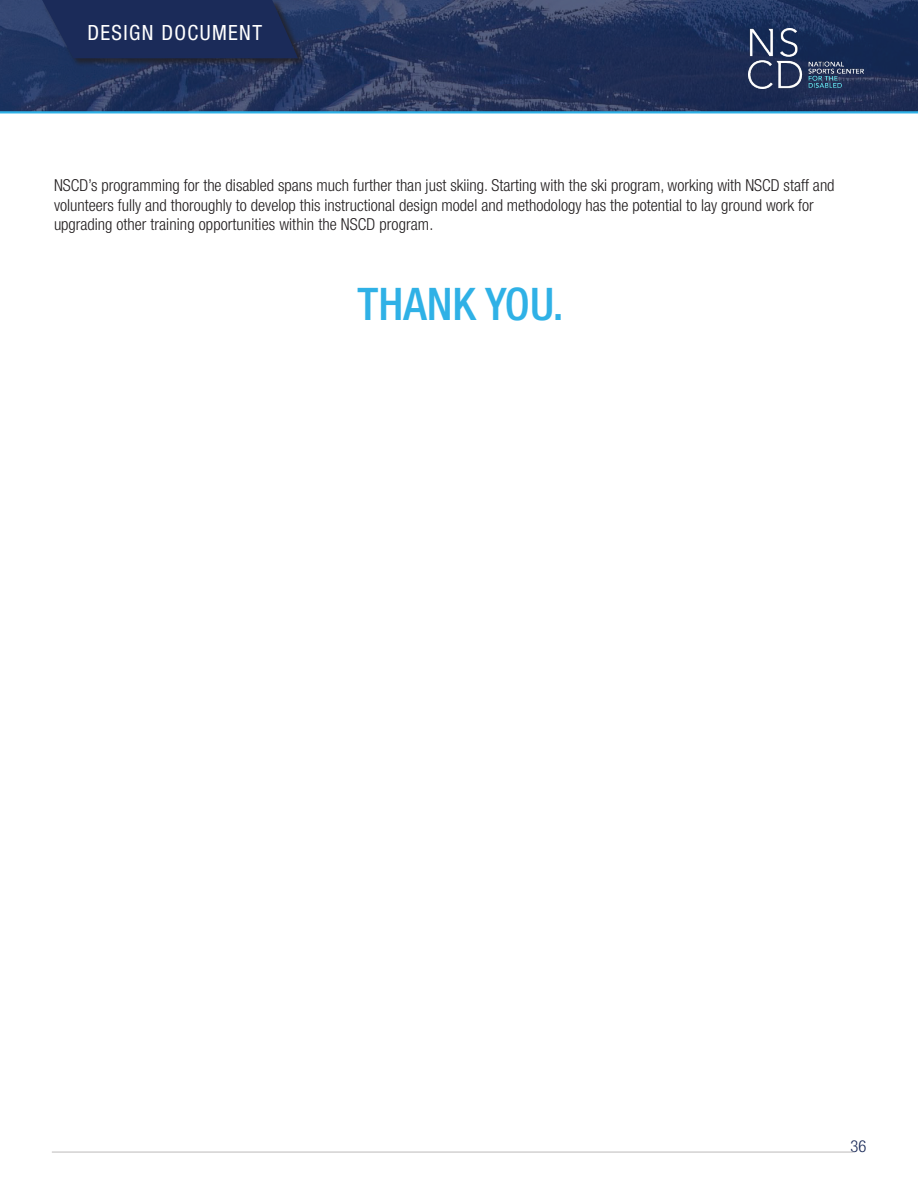
<style>
.page{position:relative;width:918px;height:1188px;background:#fff}
.page>*{position:absolute;margin:0;border:0;box-sizing:border-box;transform-origin:0 0}
.big_heads{font:500 condensed 45px "Helvetica Neue LT Std";color:#2fb1e6}
.t1{font:condensed 21px "Helvetica Neue LT Std";letter-spacing:.065em;color:#fff}
.body_copy{font:300 condensed 16.5px/19.5px "Helvetica Neue LT Std";color:#231f20}
.t2{font:300 condensed 16.5px "Helvetica Neue LT Std";color:#1b2b59}
</style>
<div class="page">
<svg style="left:0;top:0;width:918px;height:111px;fill:#1f2f57"></svg>
<img style="left:749px;top:28px;width:115px;height:61px">
<hr style="left:0;top:111px;width:918px;height:2px;background:#2fb1e6">
<hr style="left:52px;top:1152px;width:801px;height:1px;background:#bdbbbb">
<div style="left:42px;top:0;width:264px;height:67px;background:#231f20;opacity:.75"></div>
<svg style="left:42px;top:0;width:256px;height:58px"></svg>
<p class="t1" style="left:87px;top:20px;width:176px">DESIGN DOCUMENT</p>
<p class="body_copy" style="left:54px;top:175px;width:782px">NSCD’s programming for the disabled spans much further than just skiing. Starting with the ski program, working with NSCD staff and volunteers fully and thoroughly to develop this instructional design model and methodology has the potential to lay ground work for upgrading other training opportunities within the NSCD program.</p>
<p class="big_heads" style="left:358px;top:278px;width:208px">THANK YOU.</p>
<p class="t2" style="left:850px;top:1137px;width:17px">36</p>
</div>
